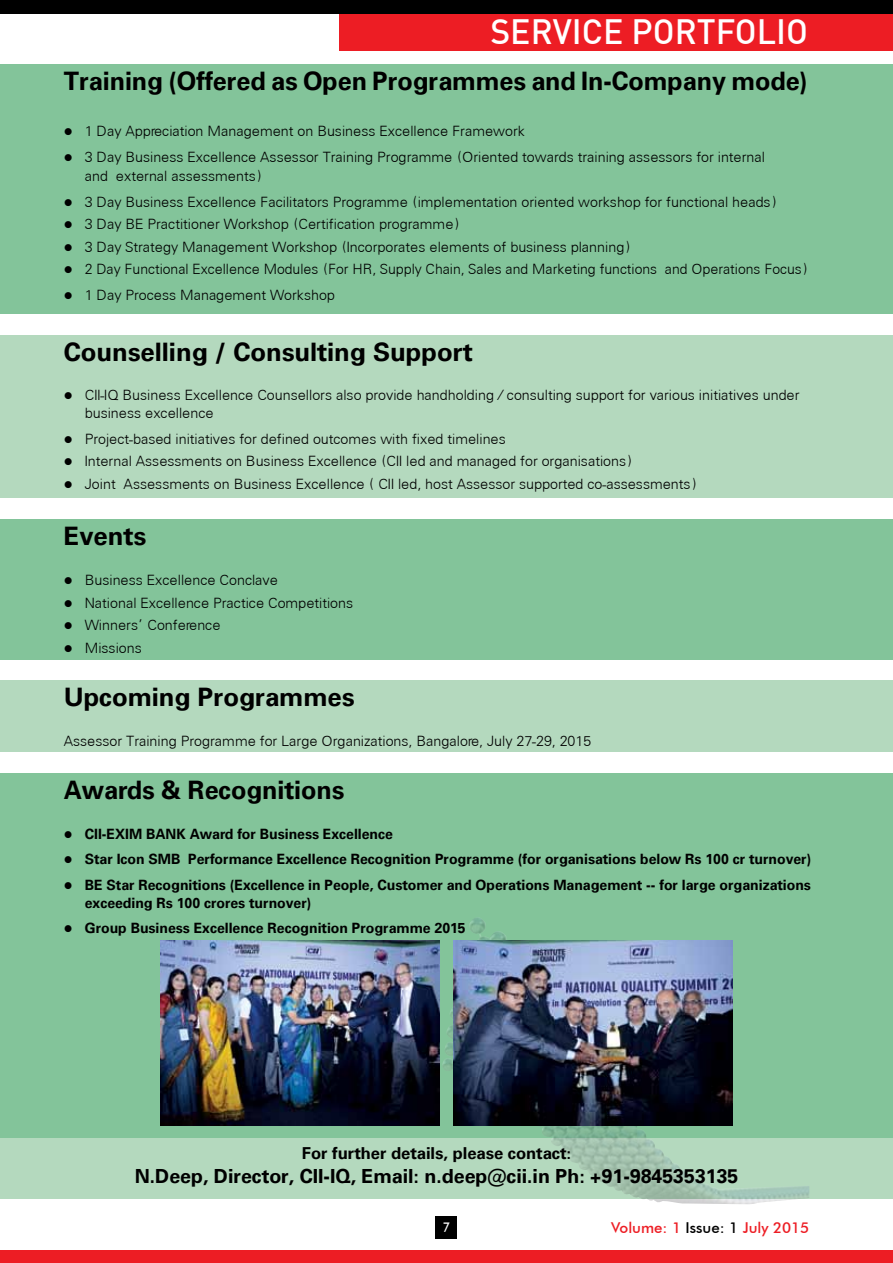
<style>
.page{position:relative;width:893px;height:1263px;background:#fff}
.page>*{position:absolute;margin:0;border:0;box-sizing:border-box;transform-origin:0 0}
.t1{font:500 34.5px "DIN";color:#fff}
.t2{font:700 25.5px "Reg G Esans";color:#000}
.t3{font:700 19.5px "Reg G Esans";color:#000}
.t4{font:700 16.5px "Reg G Esans";color:#000}
.t5{font:500 15px "Futura BT";color:#ed1d24}
.t6{font:14.25px/19.5px "Light G Esans";color:#000}
.t7{font:700 14.25px/18px "Reg G Esans";color:#000}
.t8{font:500 13.5px "Futura BT";color:#fff;scale:.9 1}
.s1{color:#000}
</style>
<div class="page">
<div style="left:0;top:0;width:893px;height:14px;background:#000"></div>
<div style="left:0;top:1250px;width:893px;height:13px;background:#ed1d24"></div>
<div style="left:340px;top:14px;width:553px;height:36px;background:#ed1d24"></div>
<div style="left:436px;top:1216px;width:21px;height:22px;background:#000"></div>
<div style="left:0;top:1137px;width:893px;height:62px;background:#b4d9be"></div>
<div style="left:0;top:64px;width:893px;height:250px;background:#83c49a"></div>
<div style="left:0;top:335px;width:893px;height:162px;background:#b4d9be"></div>
<div style="left:0;top:519px;width:893px;height:140px;background:#83c49a"></div>
<div style="left:0;top:773px;width:893px;height:364px;background:#83c49a"></div>
<div style="left:0;top:680px;width:893px;height:72px;background:#b4d9be"></div>
<img style="left:442px;top:923px;width:367px;height:281px">
<img style="left:160px;top:940px;width:279px;height:185px">
<img style="left:453px;top:940px;width:280px;height:185px">
<h1 class="t1" style="left:490px;top:9px;width:319px">SERVICE PORTFOLIO</h1>
<h2 class="t2" style="left:64px;top:64px;width:746px">Training (Offered as Open Programmes and In-Company mode)</h2>
<p class="t6" style="left:64px;top:121px;width:463px">● 1 Day Appreciation Management on Business Excellence Framework</p>
<p class="t6" style="left:85px;top:147px;width:682px;text-indent:-21px">● 3 Day Business Excellence Assessor Training Programme (Oriented towards training assessors for internal and external assessments)</p>
<p class="t6" style="left:64px;top:192px;width:714px">● 3 Day Business Excellence Facilitators Programme (implementation oriented workshop for functional heads)</p>
<p class="t6" style="left:64px;top:214px;width:397px">● 3 Day BE Practitioner Workshop (Certification programme)</p>
<p class="t6" style="left:64px;top:237px;width:568px">● 3 Day Strategy Management Workshop (Incorporates elements of business planning)</p>
<p class="t6" style="left:64px;top:259px;width:745px">● 2 Day Functional Excellence Modules (For HR, Supply Chain, Sales and Marketing functions and Operations Focus)</p>
<p class="t6" style="left:64px;top:285px;width:273px">● 1 Day Process Management Workshop</p>
<h2 class="t2" style="left:64px;top:335px;width:410px">Counselling / Consulting Support</h2>
<p class="t6" style="left:85px;top:385px;width:716px;line-height:18px;text-indent:-21px">● CII-IQ Business Excellence Counsellors also provide handholding / consulting support for various initiatives under business excellence</p>
<p class="t6" style="left:64px;top:428px;width:444px">● Project-based initiatives for defined outcomes with fixed timelines</p>
<p class="t6" style="left:64px;top:451px;width:570px">● Internal Assessments on Business Excellence (CII led and managed for organisations)</p>
<p class="t6" style="left:64px;top:473px;width:634px">● Joint Assessments on Business Excellence ( CII led, host Assessor supported co-assessments)</p>
<h2 class="t2" style="left:64px;top:519px;width:84px">Events</h2>
<p class="t6" style="left:64px;top:570px;width:216px">● Business Excellence Conclave</p>
<p class="t6" style="left:64px;top:592px;width:291px">● National Excellence Practice Competitions</p>
<p class="t6" style="left:64px;top:615px;width:158px">● Winners’ Conference</p>
<p class="t6" style="left:64px;top:637px;width:80px">● Missions</p>
<h2 class="t2" style="left:64px;top:680px;width:292px">Upcoming Programmes</h2>
<p class="t6" style="left:64px;top:730px;width:529px">Assessor Training Programme for Large Organizations, Bangalore, July 27-29, 2015</p>
<h2 class="t2" style="left:64px;top:773px;width:282px">Awards &amp; Recognitions</h2>
<p class="t7" style="left:64px;top:824px;width:331px">● CII-EXIM BANK Award for Business Excellence</p>
<p class="t7" style="left:64px;top:850px;width:749px">● Star Icon SMB Performance Excellence Recognition Programme (for organisations below Rs 100 cr turnover)</p>
<p class="t7" style="left:85px;top:875px;width:728px;text-indent:-21px">● BE Star Recognitions (Excellence in People, Customer and Operations Management -- for large organizations exceeding Rs 100 crores turnover)</p>
<p class="t7" style="left:64px;top:919px;width:403px">● Group Business Excellence Recognition Programme 2015</p>
<p class="t4" style="left:302px;top:1143px;width:271px">For further details, please contact:</p>
<h3 class="t3" style="left:135px;top:1163px;width:605px">N.Deep, Director, CII-IQ, Email: n.deep@cii.in Ph: +91-9845353135</h3>
<p class="t8" style="left:443px;top:1219px;width:10px">7</p>
<p class="t5" style="left:611px;top:1218px;width:200px">Volume: 1 <span class="s1">Issue: 1</span> July 2015</p>
</div>
